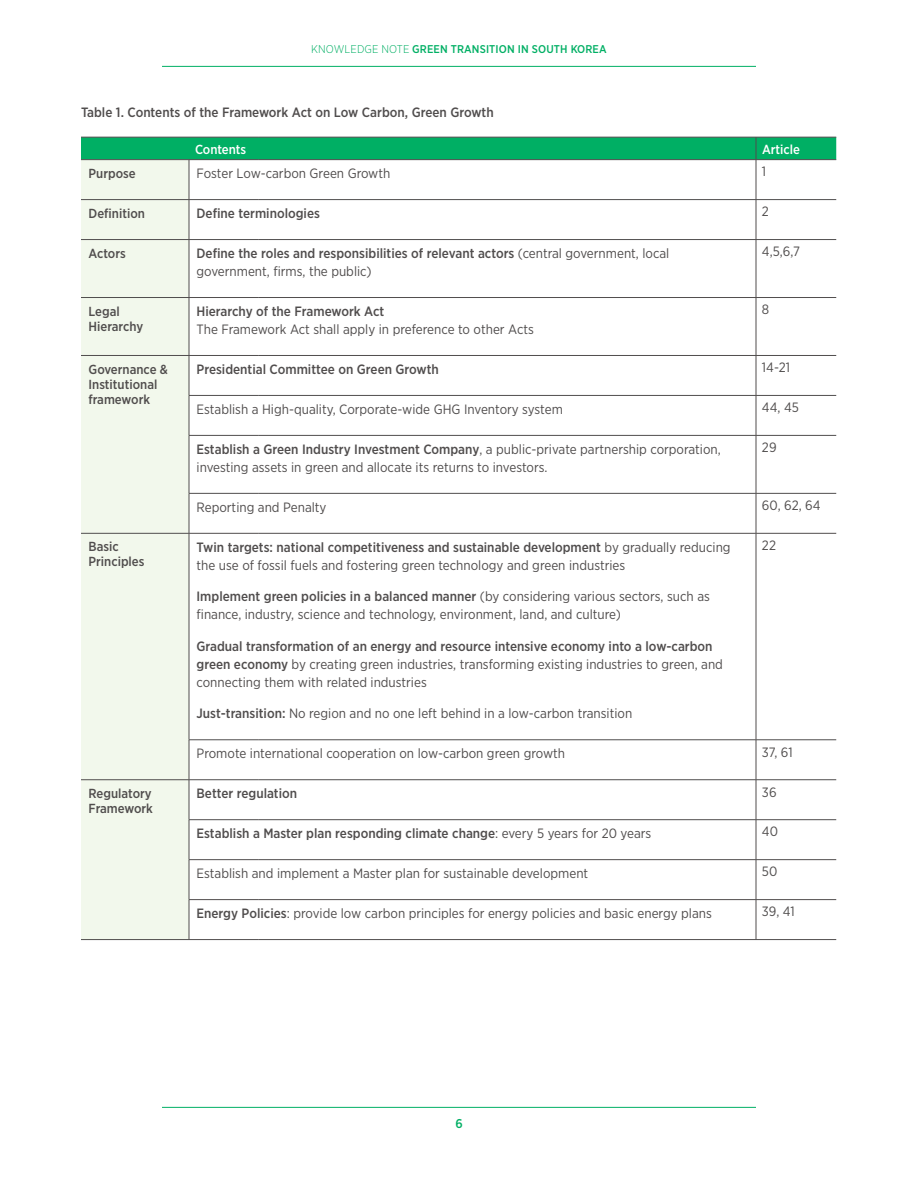
<style>
.page{position:relative;width:918px;height:1188px;background:#fff}
.page>*{position:absolute;margin:0;border:0;box-sizing:border-box;transform-origin:0 0}
.t1{font:13.5px/18px "Gotham Narrow";color:#504d4d}
.t2{font:500 13.5px "Gotham Narrow";color:#504d4d}
.t3{font:500 13.2px/15px "Gotham Narrow";color:#504d4d}
.t4{font:500 13.2px "Gotham Narrow";color:#fff}
.t5{font:500 12.75px "Gotham Narrow";color:#00af64}
.t6{font:500 11.25px "Gotham Narrow";letter-spacing:.01em;color:#00af64}
.s1{font-weight:300}
.s2{font-weight:500}
.s3{font-weight:400}
</style>
<div class="page">
<hr style="left:162px;top:1107px;width:594px;height:1px;background:#00af64">
<hr style="left:162px;top:66px;width:594px;height:1px;background:#00af64">
<div style="left:81px;top:160px;width:108px;height:779px;background:#f2f8ec"></div>
<hr style="left:81px;top:939px;width:108px;height:1px;background:#504d4d">
<hr style="left:189px;top:939px;width:69px;height:1px;background:#504d4d">
<hr style="left:258px;top:939px;width:498px;height:1px;background:#504d4d">
<div style="left:81px;top:137px;width:755px;height:22px;background:#00af64"></div>
<hr style="left:756px;top:137px;width:80px;height:1px;background:#504d4d">
<hr style="left:756px;top:939px;width:80px;height:1px;background:#504d4d">
<hr style="left:81px;top:159px;width:108px;height:1px;background:#504d4d">
<hr style="left:189px;top:160px;width:1px;height:39px;background:#504d4d">
<hr style="left:189px;top:159px;width:69px;height:1px;background:#504d4d">
<hr style="left:258px;top:159px;width:498px;height:1px;background:#504d4d">
<hr style="left:756px;top:160px;width:1px;height:39px;background:#504d4d">
<hr style="left:756px;top:159px;width:80px;height:1px;background:#504d4d">
<hr style="left:81px;top:199px;width:108px;height:1px;background:#504d4d">
<hr style="left:189px;top:200px;width:1px;height:39px;background:#504d4d">
<hr style="left:189px;top:199px;width:69px;height:1px;background:#504d4d">
<hr style="left:258px;top:199px;width:498px;height:1px;background:#504d4d">
<hr style="left:756px;top:200px;width:1px;height:39px;background:#504d4d">
<hr style="left:756px;top:199px;width:80px;height:1px;background:#504d4d">
<hr style="left:81px;top:239px;width:108px;height:1px;background:#504d4d">
<hr style="left:189px;top:240px;width:1px;height:57px;background:#504d4d">
<hr style="left:189px;top:239px;width:69px;height:1px;background:#504d4d">
<hr style="left:258px;top:239px;width:498px;height:1px;background:#504d4d">
<hr style="left:756px;top:240px;width:1px;height:57px;background:#504d4d">
<hr style="left:756px;top:239px;width:80px;height:1px;background:#504d4d">
<hr style="left:81px;top:297px;width:108px;height:1px;background:#504d4d">
<hr style="left:189px;top:298px;width:1px;height:57px;background:#504d4d">
<hr style="left:189px;top:297px;width:69px;height:1px;background:#504d4d">
<hr style="left:258px;top:297px;width:498px;height:1px;background:#504d4d">
<hr style="left:756px;top:298px;width:1px;height:57px;background:#504d4d">
<hr style="left:756px;top:297px;width:80px;height:1px;background:#504d4d">
<hr style="left:81px;top:355px;width:108px;height:1px;background:#504d4d">
<hr style="left:189px;top:356px;width:1px;height:39px;background:#504d4d">
<hr style="left:189px;top:355px;width:69px;height:1px;background:#504d4d">
<hr style="left:258px;top:355px;width:498px;height:1px;background:#504d4d">
<hr style="left:756px;top:356px;width:1px;height:39px;background:#504d4d">
<hr style="left:756px;top:355px;width:80px;height:1px;background:#504d4d">
<hr style="left:189px;top:396px;width:1px;height:39px;background:#504d4d">
<hr style="left:189px;top:395px;width:69px;height:1px;background:#504d4d">
<hr style="left:258px;top:395px;width:498px;height:1px;background:#504d4d">
<hr style="left:756px;top:396px;width:1px;height:39px;background:#504d4d">
<hr style="left:756px;top:395px;width:80px;height:1px;background:#504d4d">
<hr style="left:189px;top:436px;width:1px;height:57px;background:#504d4d">
<hr style="left:189px;top:435px;width:69px;height:1px;background:#504d4d">
<hr style="left:258px;top:435px;width:498px;height:1px;background:#504d4d">
<hr style="left:756px;top:436px;width:1px;height:57px;background:#504d4d">
<hr style="left:756px;top:435px;width:80px;height:1px;background:#504d4d">
<hr style="left:189px;top:494px;width:1px;height:39px;background:#504d4d">
<hr style="left:189px;top:493px;width:69px;height:1px;background:#504d4d">
<hr style="left:258px;top:493px;width:498px;height:1px;background:#504d4d">
<hr style="left:756px;top:494px;width:1px;height:39px;background:#504d4d">
<hr style="left:756px;top:493px;width:80px;height:1px;background:#504d4d">
<hr style="left:81px;top:533px;width:108px;height:1px;background:#504d4d">
<hr style="left:189px;top:534px;width:1px;height:206px;background:#504d4d">
<hr style="left:189px;top:533px;width:69px;height:1px;background:#504d4d">
<hr style="left:258px;top:533px;width:498px;height:1px;background:#504d4d">
<hr style="left:756px;top:534px;width:1px;height:206px;background:#504d4d">
<hr style="left:756px;top:533px;width:80px;height:1px;background:#504d4d">
<hr style="left:189px;top:740px;width:1px;height:40px;background:#504d4d">
<hr style="left:189px;top:740px;width:69px;height:1px;background:#504d4d">
<hr style="left:258px;top:740px;width:498px;height:1px;background:#504d4d">
<hr style="left:756px;top:740px;width:1px;height:40px;background:#504d4d">
<hr style="left:756px;top:740px;width:80px;height:1px;background:#504d4d">
<hr style="left:81px;top:779px;width:108px;height:1px;background:#504d4d">
<hr style="left:189px;top:780px;width:1px;height:40px;background:#504d4d">
<hr style="left:189px;top:779px;width:69px;height:1px;background:#504d4d">
<hr style="left:258px;top:779px;width:498px;height:1px;background:#504d4d">
<hr style="left:756px;top:780px;width:1px;height:40px;background:#504d4d">
<hr style="left:756px;top:779px;width:80px;height:1px;background:#504d4d">
<hr style="left:189px;top:820px;width:1px;height:39px;background:#504d4d">
<hr style="left:189px;top:819px;width:69px;height:1px;background:#504d4d">
<hr style="left:258px;top:819px;width:498px;height:1px;background:#504d4d">
<hr style="left:756px;top:820px;width:1px;height:39px;background:#504d4d">
<hr style="left:756px;top:819px;width:80px;height:1px;background:#504d4d">
<hr style="left:189px;top:860px;width:1px;height:39px;background:#504d4d">
<hr style="left:189px;top:859px;width:69px;height:1px;background:#504d4d">
<hr style="left:258px;top:859px;width:498px;height:1px;background:#504d4d">
<hr style="left:756px;top:860px;width:1px;height:39px;background:#504d4d">
<hr style="left:756px;top:859px;width:80px;height:1px;background:#504d4d">
<hr style="left:189px;top:900px;width:1px;height:39px;background:#504d4d">
<hr style="left:189px;top:899px;width:69px;height:1px;background:#504d4d">
<hr style="left:258px;top:899px;width:498px;height:1px;background:#504d4d">
<hr style="left:756px;top:900px;width:1px;height:39px;background:#504d4d">
<hr style="left:756px;top:899px;width:80px;height:1px;background:#504d4d">
<p class="t6" style="left:311px;top:42px;width:297px"><span class="s1">KNOWLEDGE NOTE</span> GREEN TRANSITION IN SOUTH KOREA</p>
<p class="t2" style="left:81px;top:104px;width:414px">Table 1. Contents of the Framework Act on Low Carbon, Green Growth</p>
<p class="t4" style="left:195px;top:141px;width:53px">Contents</p>
<p class="t4" style="left:762px;top:141px;width:40px">Article</p>
<p class="t3" style="left:89px;top:165px;width:49px">Purpose</p>
<p class="t1" style="left:197px;top:164px;width:195px">Foster Low-carbon Green Growth</p>
<p class="t1" style="left:762px;top:162px;width:6px">1</p>
<p class="t3" style="left:89px;top:205px;width:58px">Definition</p>
<p class="t2" style="left:197px;top:205px;width:125px">Define terminologies</p>
<p class="t1" style="left:762px;top:202px;width:9px">2</p>
<p class="t3" style="left:89px;top:245px;width:39px">Actors</p>
<p class="t1" style="left:197px;top:244px;width:474px"><span class="s2">Define the roles and responsibilities of relevant actors</span> (central government, local government, firms, the public)</p>
<p class="t1" style="left:762px;top:242px;width:40px">4,5,6,7</p>
<p class="t3" style="left:89px;top:303px;width:56px">Legal<br>Hierarchy</p>
<p class="t2" style="left:197px;top:303px;width:189px">Hierarchy of the Framework Act</p>
<p class="t1" style="left:762px;top:300px;width:9px">8</p>
<p class="t1" style="left:197px;top:320px;width:339px">The Framework Act shall apply in preference to other Acts</p>
<p class="t3" style="left:89px;top:361px;width:81px">Governance &amp;<br>Institutional framework</p>
<p class="t2" style="left:197px;top:361px;width:244px">Presidential Committee on Green Growth</p>
<p class="t1" style="left:762px;top:358px;width:30px">14-21</p>
<p class="t1" style="left:197px;top:400px;width:368px">Establish a High-quality, Corporate-wide GHG Inventory system</p>
<p class="t1" style="left:762px;top:398px;width:38px">44, 45</p>
<p class="t1" style="left:197px;top:440px;width:526px"><span class="s2">Establish a Green Industry Investment Company</span>, a public-private partnership corporation, investing assets in green and allocate its returns to investors.</p>
<p class="t1" style="left:762px;top:438px;width:16px">29</p>
<p class="t1" style="left:197px;top:498px;width:132px">Reporting and Penalty</p>
<p class="t1" style="left:762px;top:496px;width:60px">60, 62, 64</p>
<p class="t3" style="left:89px;top:539px;width:57px">Basic<br>Principles</p>
<p class="t1" style="left:197px;top:538px;width:536px"><span class="s2">Twin targets: national competitiveness and sustainable development</span> by gradually reducing the use of fossil fuels and fostering green technology and green industries</p>
<p class="t1" style="left:197px;top:587px;width:515px"><span class="s2">Implement green policies in a balanced manner</span> (by considering various sectors, such as finance, industry, science and technology, environment, land, and culture)</p>
<p class="t1" style="left:197px;top:637px;width:528px"><span class="s2">Gradual transformation of an energy and resource intensive economy into a low-carbon green economy</span> by creating green industries, transforming existing industries to green, and connecting them with related industries</p>
<p class="t1" style="left:197px;top:704px;width:437px"><span class="s2">Just-transition:</span> No region and no one left behind in a low-carbon transition</p>
<p class="t1" style="left:762px;top:536px;width:16px">22</p>
<p class="t1" style="left:197px;top:744px;width:370px">Promote international cooperation on low-carbon green growth</p>
<p class="t1" style="left:762px;top:743px;width:32px">37, 61</p>
<p class="t3" style="left:89px;top:785px;width:66px">Regulatory<br>Framework</p>
<p class="t2" style="left:197px;top:785px;width:102px">Better regulation</p>
<p class="t1" style="left:762px;top:783px;width:16px">36</p>
<p class="t2" style="left:197px;top:825px;width:456px">Establish a Master plan responding climate change<span class="s3">: every 5 years for 20 years</span></p>
<p class="t1" style="left:762px;top:822px;width:18px">40</p>
<p class="t1" style="left:197px;top:864px;width:393px">Establish and implement a Master plan for sustainable development</p>
<p class="t1" style="left:762px;top:862px;width:17px">50</p>
<p class="t1" style="left:197px;top:904px;width:517px"><span class="s2">Energy Policies</span>: provide low carbon principles for energy policies and basic energy plans</p>
<p class="t1" style="left:762px;top:902px;width:34px">39, 41</p>
<p class="t5" style="left:455px;top:1115px;width:9px">6</p>
</div>
